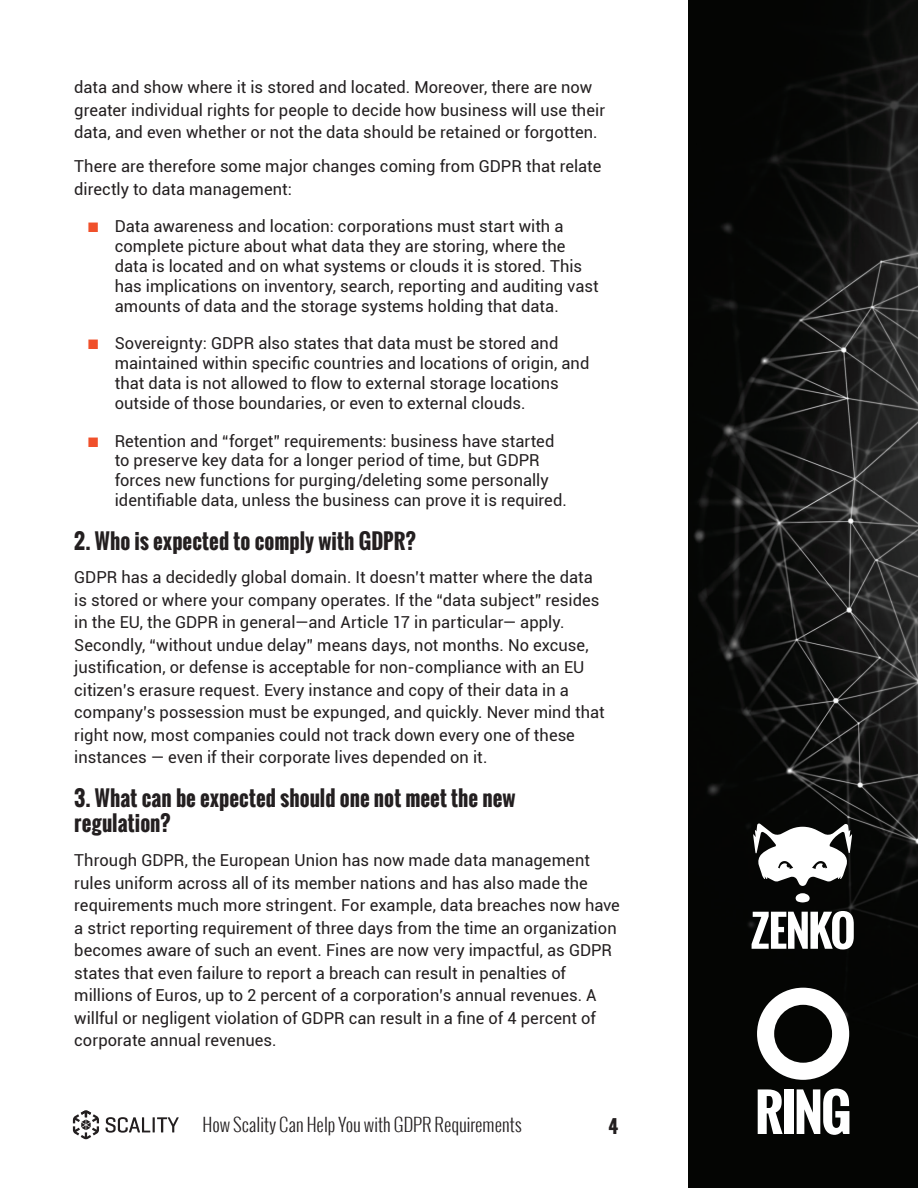
<style>
.page{position:relative;width:918px;height:1188px;background:#fff}
.page>*{position:absolute;margin:0;border:0;box-sizing:border-box;transform-origin:0 0}
.subsubhead{font:700 21px/25.5px "Oswald";letter-spacing:.005em;color:#231f20}
.t1{font:300 18px "Oswald";color:#231f20}
.t2{font:700 18px "Oswald";color:#231f20}
._02_Body{font:16.5px/22.5px "Roboto";letter-spacing:.005em;color:#231f20}
.s1{font-family:"Proxima Nova";color:#f0502b}
</style>
<div class="page">
<img style="left:688px;top:0;width:230px;height:1188px">
<svg style="left:758px;top:1089px;width:25px;height:45px"></svg>
<div style="left:784px;top:1089px;width:9px;height:45px;background:#fff"></div>
<svg style="left:797px;top:1089px;width:52px;height:46px"></svg>
<svg style="left:757px;top:988px;width:92px;height:92px"></svg>
<svg style="left:752px;top:911px;width:102px;height:38px"></svg>
<svg style="left:796px;top:893px;width:14px;height:9px"></svg>
<svg style="left:753px;top:823px;width:99px;height:63px"></svg>
<svg style="left:106px;top:1117px;width:73px;height:16px"></svg>
<svg style="left:73px;top:1110px;width:26px;height:29px"></svg>
<p class="_02_Body" style="left:74px;top:76px;width:532px">data and show where it is stored and located. Moreover, there are now greater individual rights for people to decide how business will use their data, and even whether or not the data should be retained or forgotten.</p>
<p class="_02_Body" style="left:74px;top:154px;width:529px">There are therefore some major changes coming from GDPR that relate directly to data management:</p>
<p class="_02_Body" style="left:115px;top:216px;width:485px;line-height:19.8px;text-indent:-27px"><span class="s1">■</span> Data awareness and location: corporations must start with a complete picture about what data they are storing, where the data is located and on what systems or clouds it is stored. This has implications on inventory, search, reporting and auditing vast amounts of data and the storage systems holding that data.</p>
<p class="_02_Body" style="left:115px;top:333px;width:476px;line-height:19.8px;text-indent:-27px"><span class="s1">■</span> Sovereignty: GDPR also states that data must be stored and maintained within specific countries and locations of origin, and that data is not allowed to flow to external storage locations outside of those boundaries, or even to external clouds.</p>
<p class="_02_Body" style="left:115px;top:430px;width:454px;line-height:19.8px;text-indent:-27px"><span class="s1">■</span> Retention and “forget” requirements: business have started to preserve key data for a longer period of time, but GDPR forces new functions for purging/deleting some personally identifiable data, unless the business can prove it is required.</p>
<p class="subsubhead" style="left:74px;top:528px;width:343px">2. Who is expected to comply with GDPR?</p>
<p class="_02_Body" style="left:74px;top:566px;width:532px">GDPR has a decidedly global domain. It doesn’t matter where the data is stored or where your company operates. If the “data subject” resides in the EU, the GDPR in general—and Article 17 in particular— apply.<br>Secondly, “without undue delay” means days, not months. No excuse, justification, or defense is acceptable for non-compliance with an EU citizen’s erasure request. Every instance and copy of their data in a company’s possession must be expunged, and quickly. Never mind that right now, most companies could not track down every one of these instances — even if their corporate lives depended on it.</p>
<p class="subsubhead" style="left:74px;top:785px;width:443px">3. What can be expected should one not meet the new regulation?</p>
<p class="_02_Body" style="left:74px;top:848px;width:547px">Through GDPR, the European Union has now made data management rules uniform across all of its member nations and has also made the requirements much more stringent. For example, data breaches now have a strict reporting requirement of three days from the time an organization becomes aware of such an event. Fines are now very impactful, as GDPR states that even failure to report a breach can result in penalties of millions of Euros, up to 2 percent of a corporation’s annual revenues. A willful or negligent violation of GDPR can result in a fine of 4 percent of corporate annual revenues.</p>
<p class="t1" style="left:202px;top:1113px;width:321px">How Scality Can Help You with GDPR Requirements</p>
<p class="t2" style="left:608px;top:1113px;width:11px">4</p>
</div>
